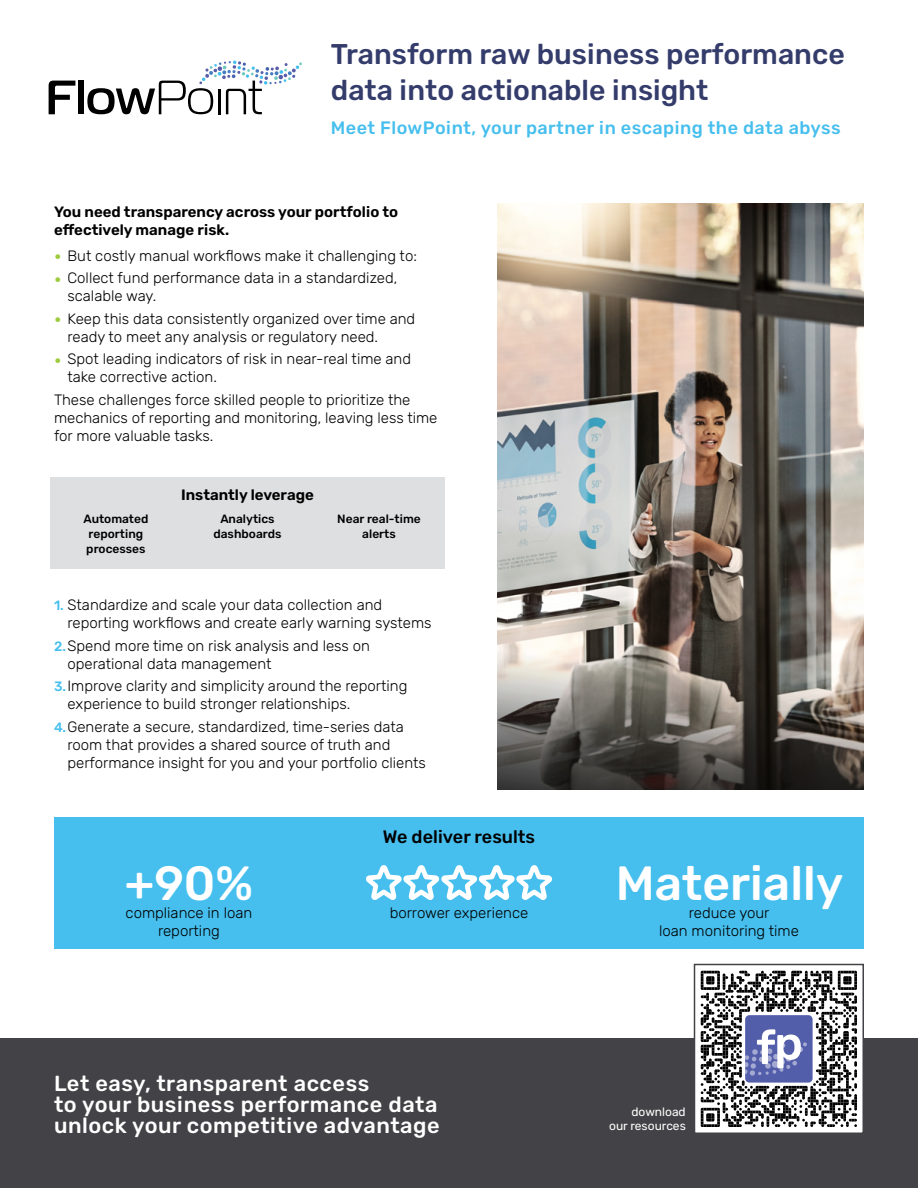
<style>
.page{position:relative;width:918px;height:1188px;background:#fff}
.page>*{position:absolute;margin:0;border:0;box-sizing:border-box;transform-origin:0 0}
.t1{font:500 48px "Rubik";color:#fff}
.t2{font:500 28.5px/36px "Rubik";color:#343c6b}
.t3{font:500 21.75px/21px "Rubik";letter-spacing:.025em;color:#fff}
.t4{font:500 18px "Rubik";letter-spacing:.025em;color:#46bfee}
.t5{font:500 18px "Rubik";color:#000}
.t6{font:300 15px/18px "Rubik";color:#000}
.t7{font:600 15px/18px "Rubik";color:#000}
.t8{font:500 12px/15px "Rubik";color:#000;text-align:center}
.t9{font:12px/13.5px "Rubik";color:#fff;text-align:right}
.s1{font-weight:600;font-size:19.5px;color:#9ccb3b}
.s2{font-weight:500;font-size:13.5px;color:#46bfee}
</style>
<div class="page">
<div style="left:0;top:1039px;width:918px;height:149px;background:#434347"></div>
<svg style="left:49px;top:81px;width:26px;height:33px"></svg>
<div style="left:78px;top:81px;width:6px;height:33px;background:#000"></div>
<svg style="left:87px;top:61px;width:215px;height:53px"></svg>
<div style="left:54px;top:817px;width:810px;height:132px;background:#46bfee"></div>
<svg style="left:366px;top:865px;width:186px;height:35px"></svg>
<img style="left:498px;top:203px;width:366px;height:587px">
<svg style="left:693px;top:963px;width:172px;height:170px"></svg>
<div style="left:50px;top:477px;width:395px;height:92px;background:#dedfe0"></div>
<h2 class="t2" style="left:331px;top:36px;width:515px">Transform raw business performance data into actionable insight</h2>
<p class="t4" style="left:331px;top:118px;width:511px">Meet FlowPoint, your partner in escaping the data abyss</p>
<p class="t7" style="left:54px;top:204px;width:346px">You need transparency across your portfolio to effectively manage risk.</p>
<p class="t6" style="left:54px;top:247px;width:365px"><span class="s1">•</span> But costly manual workflows make it challenging to:</p>
<p class="t6" style="left:68px;top:270px;width:331px;text-indent:-14px"><span class="s1">•</span> Collect fund performance data in a standardized, scalable way.</p>
<p class="t6" style="left:68px;top:310px;width:349px;text-indent:-14px"><span class="s1">•</span> Keep this data consistently organized over time and ready to meet any analysis or regulatory need.</p>
<p class="t6" style="left:68px;top:351px;width:345px;text-indent:-14px"><span class="s1">•</span> Spot leading indicators of risk in near-real time and take corrective action.</p>
<p class="t6" style="left:54px;top:391px;width:385px">These challenges force skilled people to prioritize the mechanics of reporting and monitoring, leaving less time for more valuable tasks.</p>
<p class="t7" style="left:181px;top:486px;width:134px">Instantly leverage</p>
<p class="t8" style="left:83px;top:511px;width:66px;text-align:left">Automated reporting processes</p>
<p class="t8" style="left:213px;top:511px;width:70px">Analytics dashboards</p>
<p class="t8" style="left:337px;top:511px;width:85px">Near real-time alerts</p>
<p class="t6" style="left:68px;top:597px;width:366px;text-indent:-14px"><span class="s2">1.</span> Standardize and scale your data collection and reporting workflows and create early warning systems</p>
<p class="t6" style="left:68px;top:637px;width:304px;text-indent:-14px"><span class="s2">2.</span>Spend more time on risk analysis and less on operational data management</p>
<p class="t6" style="left:68px;top:678px;width:341px;text-indent:-14px"><span class="s2">3.</span>Improve clarity and simplicity around the reporting experience to build stronger relationships.</p>
<p class="t6" style="left:68px;top:718px;width:360px;text-indent:-14px"><span class="s2">4.</span>Generate a secure, standardized, time-series data room that provides a shared source of truth and performance insight for you and your portfolio clients</p>
<p class="t5" style="left:383px;top:827px;width:154px">We deliver results</p>
<h1 class="t1" style="left:125px;top:857px;width:130px">+90%</h1>
<p class="t6" style="left:126px;top:904px;width:128px;text-align:center">compliance in loan reporting</p>
<p class="t6" style="left:390px;top:904px;width:140px">borrower experience</p>
<h3 class="t3" style="left:54px;top:1074px;width:387px">Let easy, transparent access<br>to your business performance data unlock your competitive advantage</h3>
<h1 class="t1" style="left:616px;top:857px;width:229px">Materially</h1>
<p class="t6" style="left:659px;top:904px;width:141px;text-align:center">reduce your<br>loan monitoring time</p>
<p class="t9" style="left:609px;top:1106px;width:78px">download<br>our resources</p>
</div>
